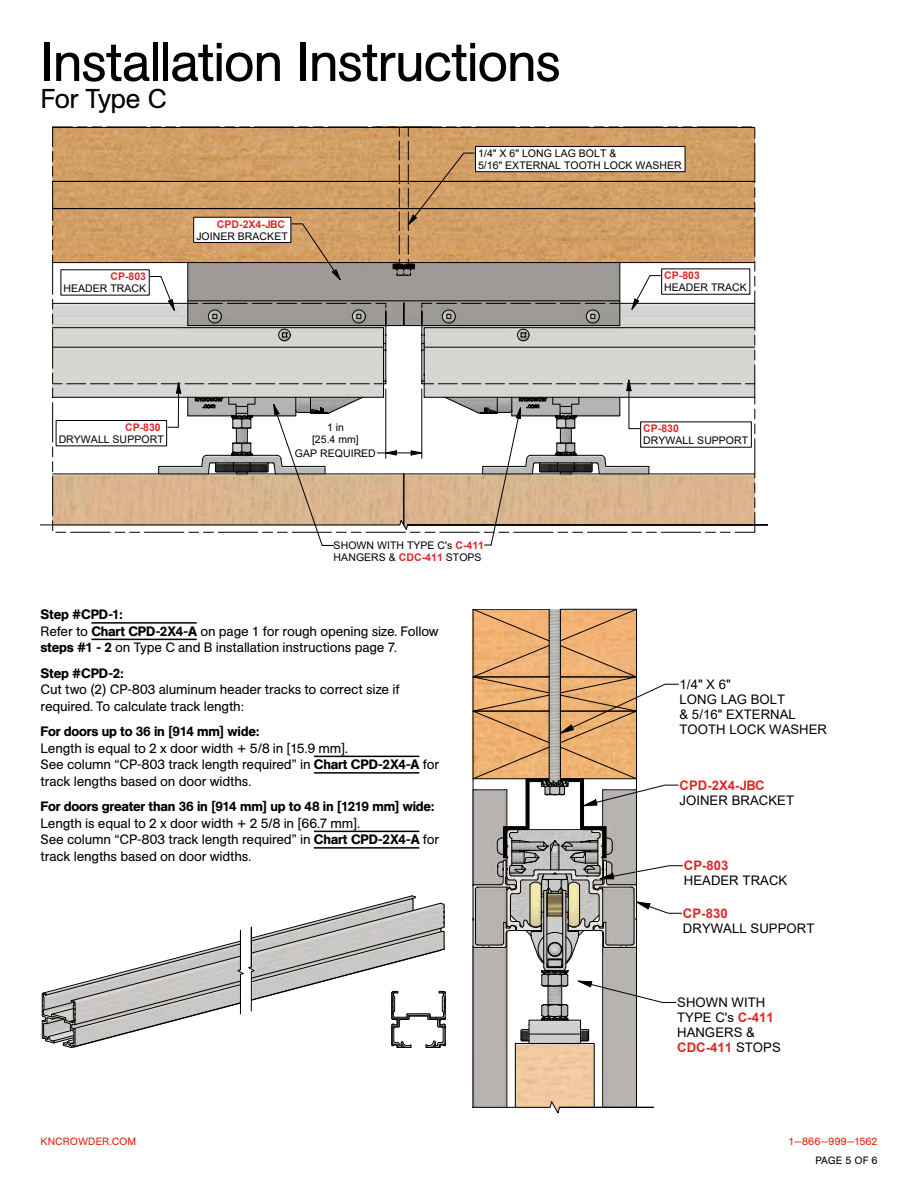
<style>
.page{position:relative;width:918px;height:1188px;background:#fff}
.page>*{position:absolute;margin:0;border:0;box-sizing:border-box;transform-origin:0 0}
.t1{font:54px "AG Book Std";letter-spacing:-.035em;color:#000}
.t2{font:27px "AG Book Std";letter-spacing:-.025em;color:#000}
.t3{font:13.5px/16.5px "AG Book Std";letter-spacing:-.015em;color:#000}
.t4{font:500 13.5px "AG Book Std";letter-spacing:-.015em;color:#000}
.t5{font:13.2px/14.9px "Arial";letter-spacing:.005em;color:#000}
.t6{font:700 13.2px "Arial";color:#df2726}
.t7{font:10.5px/11.4px "Arial";letter-spacing:.005em;color:#000}
.t8{font:700 10.5px "Arial";color:#df2726}
.t9{font:10.5px "AG Book Std";letter-spacing:.015em;color:#e12100}
.t10{font:10.5px "AG Book Std";letter-spacing:-.005em;color:#000}
.s1{font-weight:700;color:#df2726}
.s2{font-weight:500}
</style>
<div class="page">
<hr style="left:91px;top:639px;width:106px;height:1px;background:#000">
<hr style="left:314px;top:772px;width:105px;height:2px;background:#000">
<hr style="left:314px;top:847px;width:105px;height:2px;background:#000">
<hr style="left:91px;top:622px;width:106px;height:2px;background:#000">
<hr style="left:314px;top:756px;width:105px;height:1px;background:#000">
<hr style="left:314px;top:831px;width:105px;height:1px;background:#000">
<svg style="left:40px;top:127px;width:727px;height:419px"></svg>
<div style="left:56px;top:420px;width:111px;height:26px;border:1px solid #000"></div>
<svg style="left:472px;top:609px;width:211px;height:504px"></svg>
<svg style="left:42px;top:895px;width:404px;height:153px"></svg>
<h1 class="t1" style="left:40px;top:31px;width:522px">Installation Instructions</h1>
<h2 class="t2" style="left:40px;top:83px;width:127px">For Type C</h2>
<p class="t8" style="left:110px;top:269px;width:37px">CP-803</p>
<p class="t7" style="left:64px;top:283px;width:84px">HEADER TRACK</p>
<p class="t8" style="left:217px;top:217px;width:70px">CPD-2X4-JBC</p>
<p class="t7" style="left:196px;top:230px;width:93px">JOINER BRACKET</p>
<p class="t7" style="left:478px;top:147px;width:205px;line-height:12px">1/4" X 6" LONG LAG BOLT &amp;<br>5/16" EXTERNAL TOOTH LOCK WASHER</p>
<p class="t8" style="left:664px;top:268px;width:37px">CP-803</p>
<p class="t7" style="left:664px;top:282px;width:84px">HEADER TRACK</p>
<p class="t8" style="left:125px;top:420px;width:37px">CP-830</p>
<p class="t7" style="left:59px;top:433px;width:107px">DRYWALL SUPPORT</p>
<p class="t7" style="left:312px;top:422px;width:48px;text-align:center">1 in<br>[25.4 mm]</p>
<p class="t7" style="left:295px;top:447px;width:82px">GAP REQUIRED</p>
<p class="t7" style="left:334px;top:540px;width:152px;line-height:11.9px">SHOWN WITH TYPE C's <span class="s1">C-411<br></span>HANGERS &amp; <span class="s1">CDC-411</span> STOPS</p>
<p class="t8" style="left:643px;top:421px;width:37px">CP-830</p>
<p class="t7" style="left:643px;top:435px;width:106px">DRYWALL SUPPORT</p>
<p class="t3" style="left:40px;top:606px;width:400px"><span class="s2">Step #CPD-1:<br></span>Refer to <span class="s2">Chart CPD-2X4-A</span> on page 1 for rough opening size. Follow <span class="s2">steps #1 - 2</span> on Type C and B installation instructions page 7.</p>
<p class="t4" style="left:40px;top:665px;width:85px">Step #CPD-2:</p>
<p class="t3" style="left:40px;top:681px;width:361px">Cut two (2) CP-803 aluminum header tracks to correct size if required. To calculate track length:</p>
<p class="t4" style="left:40px;top:723px;width:220px">For doors up to 36 in [914 mm] wide:</p>
<p class="t3" style="left:40px;top:740px;width:400px">Length is equal to 2 x door width + 5/8 in [15.9 mm].<br>See column “CP-803 track length required” in <span class="s2">Chart CPD-2X4-A</span> for track lengths based on door widths.</p>
<p class="t4" style="left:41px;top:798px;width:396px">For doors greater than 36 in [914 mm] up to 48 in [1219 mm] wide:</p>
<p class="t3" style="left:41px;top:815px;width:400px">Length is equal to 2 x door width + 2 5/8 in [66.7 mm].<br>See column “CP-803 track length required” in <span class="s2">Chart CPD-2X4-A</span> for track lengths based on door widths.</p>
<p class="t5" style="left:680px;top:677px;width:149px">1/4" X 6"<br>LONG LAG BOLT<br>&amp; 5/16" EXTERNAL<br>TOOTH LOCK WASHER</p>
<p class="t6" style="left:679px;top:776px;width:87px">CPD-2X4-JBC</p>
<p class="t5" style="left:679px;top:793px;width:116px">JOINER BRACKET</p>
<p class="t6" style="left:684px;top:856px;width:46px">CP-803</p>
<p class="t5" style="left:684px;top:873px;width:105px">HEADER TRACK</p>
<p class="t6" style="left:683px;top:904px;width:46px">CP-830</p>
<p class="t5" style="left:683px;top:921px;width:133px">DRYWALL SUPPORT</p>
<p class="t5" style="left:677px;top:995px;width:105px">SHOWN WITH<br>TYPE C's <span class="s1">C-411<br></span>HANGERS &amp;<br><span class="s1">CDC-411</span> STOPS</p>
<p class="t9" style="left:40px;top:1136px;width:97px">KNCROWDER.COM</p>
<p class="t9" style="left:789px;top:1136px;width:90px">1—866—999—1562</p>
<p class="t10" style="left:816px;top:1155px;width:63px">PAGE 5 OF 6</p>
</div>
